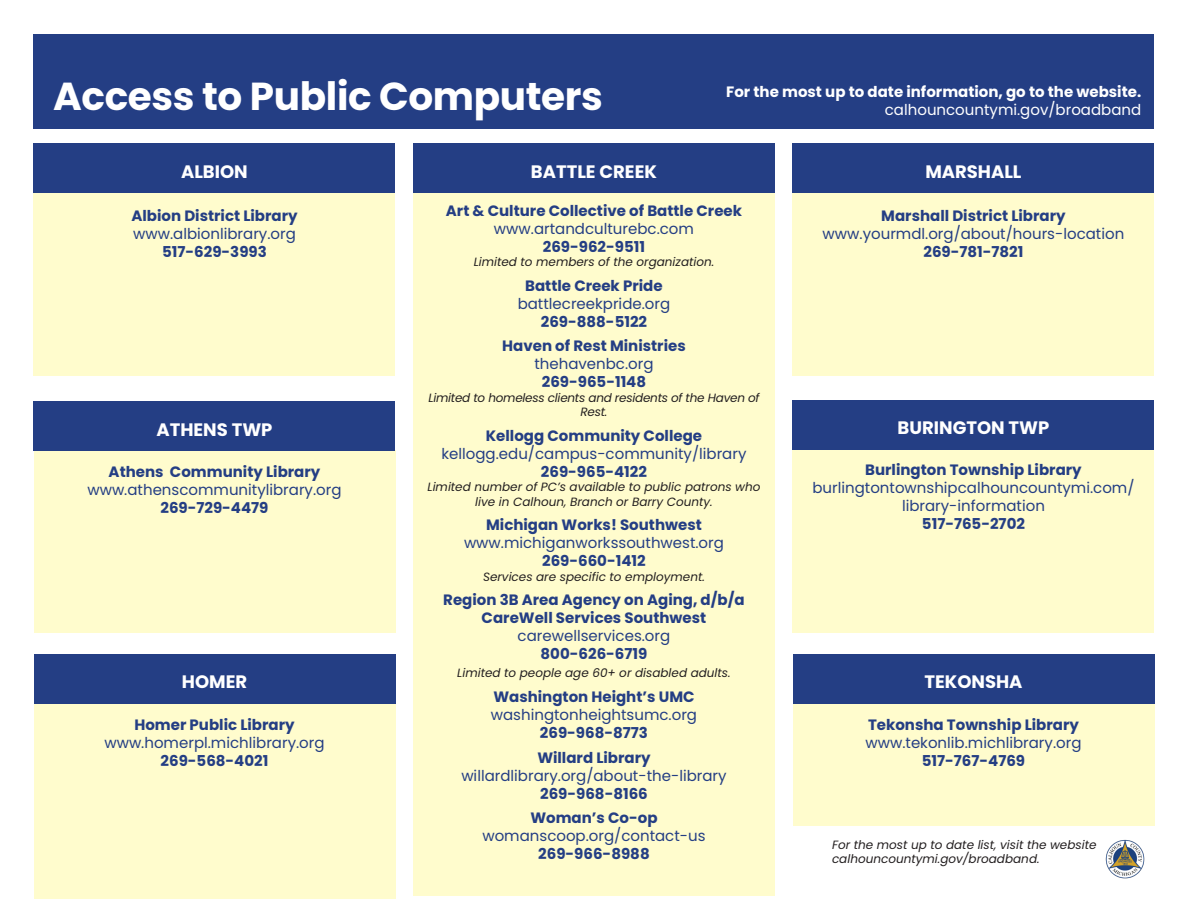
<style>
.page{position:relative;width:1188px;height:918px;background:#fff}
.page>*{position:absolute;margin:0;border:0;box-sizing:border-box;transform-origin:0 0}
.t1{font:700 39px "Poppins";letter-spacing:-.01em;color:#fff}
.t2{font:700 18px "Poppins";color:#fff}
.t3{font:700 15px/18px "Poppins";color:#243e84;text-align:center}
.t4{font:15px/18px "Poppins";color:#243e84;text-align:center}
.t5{font:700 15px/18px "Poppins";color:#fff;text-align:right}
.t6{font:italic 12px/14.4px "Poppins";color:#231f20}
.t7{font:italic 12px/14.4px "Poppins";letter-spacing:-.02em;color:#231f20;text-align:center}
.s1{font-weight:400}
</style>
<div class="page">
<img style="left:1105px;top:839px;width:40px;height:40px">
<div style="left:34px;top:34px;width:1120px;height:95px;background:#243e84"></div>
<div style="left:793px;top:193px;width:361px;height:183px;background:#fffccd"></div>
<div style="left:413px;top:193px;width:362px;height:703px;background:#fffccd"></div>
<div style="left:34px;top:193px;width:361px;height:183px;background:#fffccd"></div>
<div style="left:34px;top:144px;width:361px;height:49px;background:#243e84"></div>
<div style="left:413px;top:144px;width:362px;height:49px;background:#243e84"></div>
<div style="left:793px;top:144px;width:361px;height:49px;background:#243e84"></div>
<div style="left:34px;top:704px;width:361px;height:194px;background:#fffccd"></div>
<div style="left:793px;top:704px;width:361px;height:122px;background:#fffccd"></div>
<div style="left:34px;top:450px;width:361px;height:183px;background:#fffccd"></div>
<div style="left:793px;top:450px;width:361px;height:183px;background:#fffccd"></div>
<div style="left:34px;top:401px;width:361px;height:50px;background:#243e84"></div>
<div style="left:793px;top:400px;width:361px;height:50px;background:#243e84"></div>
<div style="left:34px;top:654px;width:361px;height:50px;background:#243e84"></div>
<div style="left:793px;top:654px;width:361px;height:50px;background:#243e84"></div>
<p class="t1" style="left:53px;top:74px;width:551px">Access to Public Computers</p>
<p class="t5" style="left:726px;top:83px;width:417px">For the most up to date information, go to the website. <span class="s1">calhouncountymi.gov/broadband</span></p>
<p class="t2" style="left:181px;top:161px;width:68px">ALBION</p>
<p class="t2" style="left:531px;top:161px;width:128px">BATTLE CREEK</p>
<p class="t2" style="left:925px;top:161px;width:98px">MARSHALL</p>
<p class="t3" style="left:446px;top:201px;width:298px">Art &amp; Culture Collective of Battle Creek</p>
<p class="t4" style="left:494px;top:219px;width:202px">www.artandculturebc.com</p>
<p class="t3" style="left:543px;top:237px;width:104px">269-962-9511</p>
<p class="t6" style="left:474px;top:255px;width:242px">Limited to members of the organization.</p>
<p class="t3" style="left:525px;top:277px;width:139px">Battle Creek Pride</p>
<p class="t4" style="left:518px;top:295px;width:154px">battlecreekpride.org</p>
<p class="t3" style="left:541px;top:313px;width:108px">269-888-5122</p>
<p class="t3" style="left:502px;top:337px;width:185px">Haven of Rest Ministries</p>
<p class="t4" style="left:534px;top:355px;width:121px">thehavenbc.org</p>
<p class="t3" style="left:542px;top:373px;width:106px">269-965-1148</p>
<p class="t7" style="left:428px;top:390px;width:333px">Limited to homeless clients and residents of the Haven of<br>Rest.</p>
<p class="t3" style="left:486px;top:427px;width:218px">Kellogg Community College</p>
<p class="t4" style="left:442px;top:445px;width:306px">kellogg.edu/campus-community/library</p>
<p class="t3" style="left:541px;top:463px;width:108px">269-965-4122</p>
<p class="t6" style="left:428px;top:480px;width:334px;text-align:center">Limited number of PC’s available to public patrons who live in Calhoun, Branch or Barry County.</p>
<p class="t3" style="left:486px;top:516px;width:217px">Michigan Works! Southwest</p>
<p class="t4" style="left:464px;top:534px;width:261px">www.michiganworkssouthwest.org</p>
<p class="t3" style="left:542px;top:552px;width:105px">269-660-1412</p>
<p class="t6" style="left:483px;top:569px;width:223px">Services are specific to employment.</p>
<p class="t3" style="left:443px;top:591px;width:303px">Region 3B Area Agency on Aging, d/b/a<br>CareWell Services Southwest</p>
<p class="t4" style="left:518px;top:627px;width:154px">carewellservices.org</p>
<p class="t3" style="left:541px;top:645px;width:108px">800-626-6719</p>
<p class="t6" style="left:457px;top:666px;width:275px">Limited to people age 60+ or disabled adults.</p>
<p class="t3" style="left:493px;top:688px;width:203px">Washington Height’s UMC</p>
<p class="t4" style="left:491px;top:706px;width:208px">washingtonheightsumc.org</p>
<p class="t3" style="left:540px;top:724px;width:110px">269-968-8773</p>
<p class="t3" style="left:537px;top:749px;width:115px">Willard Library</p>
<p class="t4" style="left:461px;top:767px;width:267px">willardlibrary.org/about-the-library</p>
<p class="t3" style="left:540px;top:785px;width:109px">269-968-8166</p>
<p class="t3" style="left:530px;top:809px;width:129px">Woman’s Co-op</p>
<p class="t4" style="left:482px;top:827px;width:225px">womanscoop.org/contact-us</p>
<p class="t3" style="left:538px;top:845px;width:113px">269-966-8988</p>
<p class="t3" style="left:131px;top:207px;width:168px">Albion District Library</p>
<p class="t4" style="left:133px;top:225px;width:164px">www.albionlibrary.org</p>
<p class="t3" style="left:162px;top:243px;width:106px">517-629-3993</p>
<p class="t3" style="left:881px;top:207px;width:186px">Marshall District Library</p>
<p class="t4" style="left:823px;top:225px;width:303px">www.yourmdl.org/about/hours-location</p>
<p class="t3" style="left:923px;top:243px;width:102px">269-781-7821</p>
<p class="t2" style="left:156px;top:419px;width:118px">ATHENS TWP</p>
<p class="t2" style="left:898px;top:417px;width:153px">BURINGTON TWP</p>
<p class="t3" style="left:865px;top:461px;width:218px">Burlington Township Library</p>
<p class="t4" style="left:812px;top:479px;width:324px">burlingtontownshipcalhouncountymi.com/ library-information</p>
<p class="t3" style="left:922px;top:515px;width:105px">517-765-2702</p>
<p class="t3" style="left:109px;top:463px;width:213px">Athens Community Library</p>
<p class="t4" style="left:87px;top:481px;width:256px">www.athenscommunitylibrary.org</p>
<p class="t3" style="left:160px;top:499px;width:110px">269-729-4479</p>
<p class="t2" style="left:182px;top:671px;width:67px">HOMER</p>
<p class="t2" style="left:924px;top:671px;width:100px">TEKONSHA</p>
<p class="t3" style="left:134px;top:715px;width:162px">Homer Public Library</p>
<p class="t4" style="left:104px;top:733px;width:222px">www.homerpl.michlibrary.org</p>
<p class="t3" style="left:161px;top:751px;width:109px">269-568-4021</p>
<p class="t3" style="left:868px;top:715px;width:212px">Tekonsha Township Library</p>
<p class="t4" style="left:865px;top:733px;width:218px">www.tekonlib.michlibrary.org</p>
<p class="t3" style="left:922px;top:751px;width:105px">517-767-4769</p>
<p class="t6" style="left:832px;top:838px;width:266px">For the most up to date list, visit the website calhouncountymi.gov/broadband.</p>
</div>
